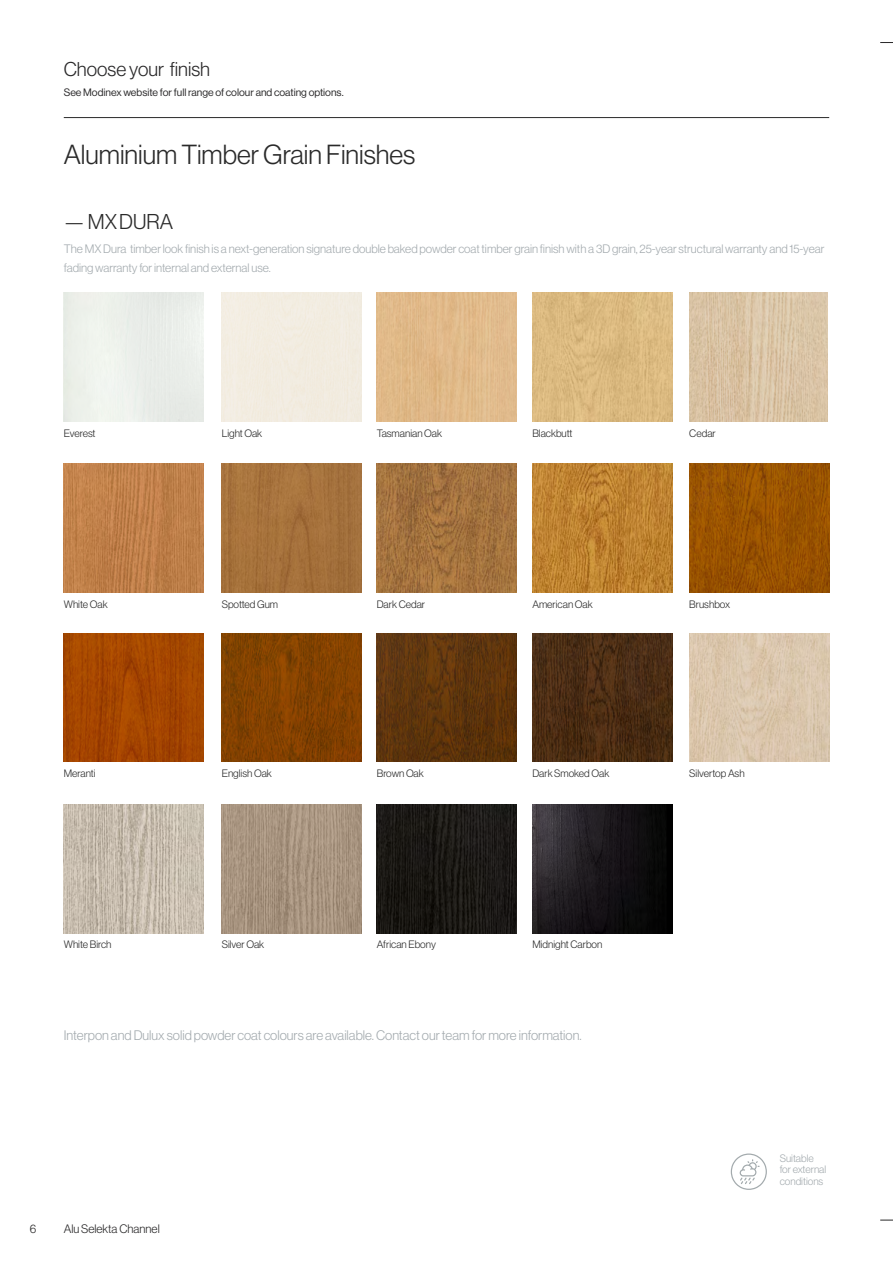
<style>
.page{position:relative;width:893px;height:1263px;background:#fff}
.page>*{position:absolute;margin:0;border:0;box-sizing:border-box;transform-origin:0 0}
.t1{font:27px "N Haas Grotesk DS Pro 45 Lt";color:#2a2a2a}
.t2{font:21px "N Haas Grotesk DS Pro 45 Lt";color:#2a2a2a}
.t3{font:19.5px "N Haas Grotesk DS Pro 45 Lt";color:#292829}
.t4{font:13.5px "N Haas Grotesk DS Pro 45 Lt";color:#a4abaf}
.t5{font:12px/19px "N Haas Grotesk DS Pro 45 Lt";color:#a4abaf}
.t6{font:12px "N Haas Grotesk DS Pro 45 Lt";color:#292829}
.t7{font:10.5px "N Haas Grotesk DS Pro 45 Lt";color:#2a2a2a}
.t8{font:10.5px "N Haas Grotesk DS Pro 55 Rg";color:#292829}
.t9{font:10.5px/11.7px "N Haas Grotesk DS Pro 45 Lt";color:#a4abaf}
</style>
<div class="page">
<img style="left:64px;top:633px;width:140px;height:129px">
<img style="left:64px;top:804px;width:140px;height:129px">
<hr style="left:64px;top:117px;width:765px;height:1px;background:#2a2a2a">
<img style="left:377px;top:292px;width:140px;height:129px">
<img style="left:532px;top:463px;width:140px;height:129px">
<img style="left:532px;top:292px;width:140px;height:129px">
<img style="left:689px;top:292px;width:139px;height:129px">
<img style="left:222px;top:463px;width:140px;height:129px">
<img style="left:377px;top:463px;width:140px;height:129px">
<img style="left:64px;top:463px;width:140px;height:129px">
<img style="left:689px;top:463px;width:140px;height:129px">
<img style="left:222px;top:633px;width:140px;height:129px">
<img style="left:377px;top:633px;width:140px;height:129px">
<img style="left:532px;top:633px;width:140px;height:129px">
<img style="left:689px;top:633px;width:140px;height:129px">
<img style="left:222px;top:804px;width:140px;height:129px">
<img style="left:377px;top:804px;width:140px;height:129px">
<svg style="left:731px;top:1153px;width:36px;height:37px"></svg>
<img style="left:532px;top:804px;width:140px;height:129px">
<svg style="left:880px;top:42px;width:13px;height:1px"></svg>
<svg style="left:880px;top:1220px;width:13px;height:1px"></svg>
<h3 class="t3" style="left:64px;top:58px;width:148px">Choose your finish</h3>
<p class="t8" style="left:64px;top:87px;width:281px">See Modinex website for full range of colour and coating options.</p>
<h1 class="t1" style="left:64px;top:139px;width:353px">Aluminium Timber Grain Finishes</h1>
<h2 class="t2" style="left:64px;top:210px;width:111px">— MXDURA</h2>
<p class="t5" style="left:64px;top:239px;width:762px">The MX Dura timber look finish is a next-generation signature double baked powder coat timber grain finish with a 3D grain, 25-year structural warranty and 15-year fading warranty for internal and external use.</p>
<p class="t7" style="left:64px;top:427px;width:33px">Everest</p>
<p class="t7" style="left:222px;top:427px;width:42px">Light Oak</p>
<p class="t7" style="left:377px;top:427px;width:67px">Tasmanian Oak</p>
<p class="t7" style="left:532px;top:427px;width:42px">Blackbutt</p>
<p class="t7" style="left:689px;top:427px;width:28px">Cedar</p>
<p class="t7" style="left:64px;top:598px;width:45px">White Oak</p>
<p class="t7" style="left:222px;top:598px;width:58px">Spotted Gum</p>
<p class="t7" style="left:377px;top:598px;width:50px">Dark Cedar</p>
<p class="t7" style="left:689px;top:598px;width:42px">Brushbox</p>
<p class="t7" style="left:532px;top:598px;width:62px">American Oak</p>
<p class="t7" style="left:64px;top:768px;width:33px">Meranti</p>
<p class="t7" style="left:64px;top:939px;width:49px">White Birch</p>
<p class="t7" style="left:222px;top:768px;width:52px">English Oak</p>
<p class="t7" style="left:377px;top:768px;width:49px">Brown Oak</p>
<p class="t7" style="left:532px;top:768px;width:78px">Dark Smoked Oak</p>
<p class="t7" style="left:689px;top:768px;width:57px">Silvertop Ash</p>
<p class="t7" style="left:222px;top:939px;width:44px">Silver Oak</p>
<p class="t7" style="left:377px;top:939px;width:61px">African Ebony</p>
<p class="t7" style="left:532px;top:939px;width:72px">Midnight Carbon</p>
<p class="t4" style="left:64px;top:1027px;width:519px">Interpon and Dulux solid powder coat colours are available. Contact our team for more information.</p>
<p class="t6" style="left:30px;top:1222px;width:8px">6</p>
<p class="t6" style="left:64px;top:1222px;width:97px">Alu Selekta Channel</p>
<p class="t9" style="left:780px;top:1152px;width:48px">Suitable for external conditions</p>
</div>
